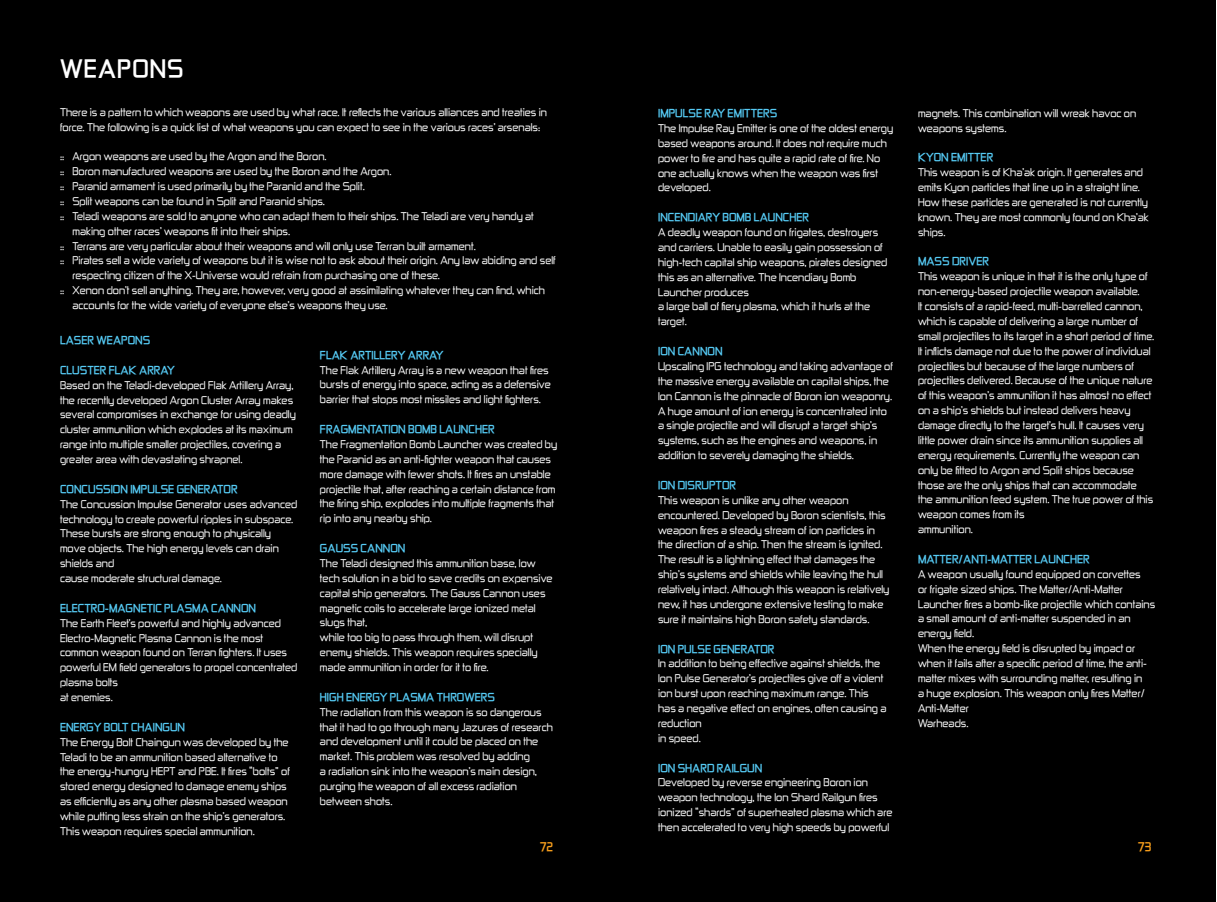
<style>
.page{position:relative;width:1217px;height:902px;background:#fff}
.page>*{position:absolute;margin:0;border:0;box-sizing:border-box;transform-origin:0 0}
.t1{font:700 21px "Zekton";color:#fff}
.t2{font:700 10.5px "Zekton";color:#f99f1c}
.t3{font:9.62px/14.9px "Zekton";color:#fff}
.t4{font:700 9.62px "Zekton";color:#56cbf5}
</style>
<div class="page">
<div style="left:0;top:0;width:1215px;height:901px;background:#000"></div>
<h1 class="t1" style="left:60px;top:53px;width:90px">WEAPONS</h1>
<p class="t3" style="left:60px;top:104px;width:488px">There is a pattern to which weapons are used by what race. It reflects the various alliances and treaties in force. The following is a quick list of what weapons you can expect to see in the various races’ arsenals:</p>
<p class="t3" style="left:60px;top:149px;width:268px">:: Argon weapons are used by the Argon and the Boron.</p>
<p class="t3" style="left:60px;top:164px;width:333px">:: Boron manufactured weapons are used by the Boron and the Argon.</p>
<p class="t3" style="left:60px;top:178px;width:306px">:: Paranid armament is used primarily by the Paranid and the Split.</p>
<p class="t3" style="left:60px;top:193px;width:266px">:: Split weapons can be found in Split and Paranid ships.</p>
<p class="t3" style="left:60px;top:208px;width:475px">:: Teladi weapons are sold to anyone who can adapt them to their ships. The Teladi are very handy at</p>
<p class="t3" style="left:72px;top:223px;width:219px">making other races’ weapons fit into their ships.</p>
<p class="t3" style="left:60px;top:238px;width:417px">:: Terrans are very particular about their weapons and will only use Terran built armament.</p>
<p class="t3" style="left:60px;top:253px;width:497px">:: Pirates sell a wide variety of weapons but it is wise not to ask about their origin. Any law abiding and self</p>
<p class="t3" style="left:72px;top:268px;width:369px">respecting citizen of the X-Universe would refrain from purchasing one of these.</p>
<p class="t3" style="left:60px;top:283px;width:486px">:: Xenon don’t sell anything. They are, however, very good at assimilating whatever they can find, which</p>
<p class="t3" style="left:72px;top:297px;width:317px">accounts for the wide variety of everyone else’s weapons they use.</p>
<p class="t4" style="left:60px;top:333px;width:8px">LAS</p>
<p class="t4" style="left:81px;top:333px;width:55px">ER WEAPONS</p>
<p class="t4" style="left:60px;top:363px;width:8px">CLUST</p>
<p class="t4" style="left:94px;top:363px;width:54px">ER FLAK ARRA</p>
<p class="t4" style="left:167px;top:363px;width:9px">Y</p>
<p class="t3" style="left:60px;top:377px;width:237px">Based on the Teladi-developed Flak Artillery Array, the recently developed Argon Cluster Array makes several compromises in exchange for using deadly cluster ammunition which explodes at its maximum range into multiple smaller projectiles, covering a greater area with devastating shrapnel.</p>
<p class="t4" style="left:60px;top:482px;width:9px">CONCUSS</p>
<p class="t4" style="left:111px;top:482px;width:45px">ION IMPULS</p>
<p class="t4" style="left:168px;top:482px;width:44px">E GENERATOR</p>
<p class="t3" style="left:60px;top:496px;width:239px">The Concussion Impulse Generator uses advanced technology to create powerful ripples in subspace.<br>These bursts are strong enough to physically move objects. The high energy levels can drain shields and<br>cause moderate structural damage.</p>
<p class="t4" style="left:60px;top:601px;width:26px">ELECTRO</p>
<p class="t4" style="left:105px;top:601px;width:74px">-MAGNETIC PLAS</p>
<p class="t4" style="left:192px;top:601px;width:28px">MA CANNON</p>
<p class="t3" style="left:60px;top:615px;width:239px">The Earth Fleet’s powerful and highly advanced Electro-Magnetic Plasma Cannon is the most common weapon found on Terran fighters. It uses powerful EM field generators to propel concentrated plasma bolts<br>at enemies.</p>
<p class="t4" style="left:60px;top:720px;width:58px">ENERGY BOLT</p>
<p class="t4" style="left:131px;top:720px;width:48px">CHAINGUN</p>
<p class="t3" style="left:60px;top:734px;width:231px">The Energy Bolt Chaingun was developed by the Teladi to be an ammunition based alternative to the energy-hungry HEPT and PBE. It fires “bolts” of stored energy designed to damage enemy ships as efficiently as any other plasma based weapon while putting less strain on the ship’s generators.<br>This weapon requires special ammunition.</p>
<p class="t4" style="left:320px;top:348px;width:39px">FLAK ART</p>
<p class="t4" style="left:371px;top:348px;width:45px">ILLERY ARRA</p>
<p class="t4" style="left:435px;top:348px;width:9px">Y</p>
<p class="t3" style="left:320px;top:362px;width:232px">The Flak Artillery Array is a new weapon that fires bursts of energy into space, acting as a defensive barrier that stops most missiles and light fighters.</p>
<p class="t4" style="left:320px;top:422px;width:51px">FRAGMENTAT</p>
<p class="t4" style="left:388px;top:422px;width:59px">ION BOMB LAUNC</p>
<p class="t4" style="left:475px;top:422px;width:21px">HER</p>
<p class="t3" style="left:320px;top:436px;width:239px">The Fragmentation Bomb Launcher was created by the Paranid as an anti-fighter weapon that causes more damage with fewer shots. It fires an unstable projectile that, after reaching a certain distance from the firing ship, explodes into multiple fragments that rip into any nearby ship.</p>
<p class="t4" style="left:320px;top:541px;width:17px">GAUSS</p>
<p class="t4" style="left:360px;top:541px;width:9px">CANNON</p>
<p class="t3" style="left:320px;top:555px;width:234px">The Teladi designed this ammunition base, low tech solution in a bid to save credits on expensive capital ship generators. The Gauss Cannon uses magnetic coils to accelerate large ionized metal slugs that,<br>while too big to pass through them, will disrupt enemy shields. This weapon requires specially made ammunition in order for it to fire.</p>
<p class="t4" style="left:320px;top:690px;width:85px">HIGH ENERGY PLAS</p>
<p class="t4" style="left:418px;top:690px;width:71px">MA THROWERS</p>
<p class="t3" style="left:320px;top:704px;width:234px">The radiation from this weapon is so dangerous that it had to go through many Jazuras of research and development until it could be placed on the market. This problem was resolved by adding<br>a radiation sink into the weapon’s main design, purging the weapon of all excess radiation between shots.</p>
<p class="t4" style="left:658px;top:106px;width:25px">IMPULS</p>
<p class="t4" style="left:696px;top:106px;width:75px">E RAY EMITTERS</p>
<p class="t3" style="left:658px;top:120px;width:236px">The Impulse Ray Emitter is one of the oldest energy based weapons around. It does not require much power to fire and has quite a rapid rate of fire. No one actually knows when the weapon was first developed.</p>
<p class="t4" style="left:658px;top:210px;width:104px">INCENDIARY BOMB LAUNC</p>
<p class="t4" style="left:789px;top:210px;width:21px">HER</p>
<p class="t3" style="left:658px;top:224px;width:231px">A deadly weapon found on frigates, destroyers and carriers. Unable to easily gain possession of high-tech capital ship weapons, pirates designed this as an alternative. The Incendiary Bomb Launcher produces<br>a large ball of fiery plasma, which it hurls at the target.</p>
<p class="t4" style="left:658px;top:344px;width:28px">ION CANNON</p>
<p class="t3" style="left:658px;top:358px;width:236px">Upscaling IPG technology and taking advantage of the massive energy available on capital ships, the Ion Cannon is the pinnacle of Boron ion weaponry.<br>A huge amount of ion energy is concentrated into a single projectile and will disrupt a target ship’s systems, such as the engines and weapons, in addition to severely damaging the shields.</p>
<p class="t4" style="left:658px;top:478px;width:38px">ION DISRU</p>
<p class="t4" style="left:709px;top:478px;width:15px">PTOR</p>
<p class="t3" style="left:658px;top:492px;width:233px">This weapon is unlike any other weapon encountered. Developed by Boron scientists, this weapon fires a steady stream of ion particles in the direction of a ship. Then the stream is ignited.<br>The result is a lightning effect that damages the ship’s systems and shields while leaving the hull relatively intact. Although this weapon is relatively new, it has undergone extensive testing to make sure it maintains high Boron safety standards.</p>
<p class="t4" style="left:658px;top:641px;width:34px">ION PULS</p>
<p class="t4" style="left:705px;top:641px;width:44px">E GENERATOR</p>
<p class="t3" style="left:658px;top:656px;width:230px">In addition to being effective against shields, the Ion Pulse Generator’s projectiles give off a violent ion burst upon reaching maximum range. This has a negative effect on engines, often causing a reduction<br>in speed.</p>
<p class="t4" style="left:658px;top:760px;width:98px">ION SHARD RAILGUN</p>
<p class="t3" style="left:658px;top:775px;width:236px">Developed by reverse engineering Boron ion weapon technology, the Ion Shard Railgun fires ionized “shards” of superheated plasma which are then accelerated to very high speeds by powerful</p>
<p class="t3" style="left:918px;top:105px;width:220px">magnets. This combination will wreak havoc on weapons systems.</p>
<p class="t4" style="left:918px;top:150px;width:76px">KYON EMITTER</p>
<p class="t3" style="left:918px;top:165px;width:232px">This weapon is of Kha’ak origin. It generates and emits Kyon particles that line up in a straight line.<br>How these particles are generated is not currently known. They are most commonly found on Kha’ak ships.</p>
<p class="t4" style="left:918px;top:254px;width:17px">MASS</p>
<p class="t4" style="left:952px;top:254px;width:38px">DRIVER</p>
<p class="t3" style="left:918px;top:269px;width:238px">This weapon is unique in that it is the only type of non-energy-based projectile weapon available.<br>It consists of a rapid-feed, multi-barrelled cannon, which is capable of delivering a large number of small projectiles to its target in a short period of time.<br>It inflicts damage not due to the power of individual projectiles but because of the large numbers of projectiles delivered. Because of the unique nature of this weapon’s ammunition it has almost no effect on a ship’s shields but instead delivers heavy damage directly to the target’s hull. It causes very little power drain since its ammunition supplies all energy requirements. Currently the weapon can only be fitted to Argon and Split ships because those are the only ships that can accommodate<br>the ammunition feed system. The true power of this weapon comes from its<br>ammunition.</p>
<p class="t4" style="left:918px;top:552px;width:16px">MATT</p>
<p class="t4" style="left:945px;top:552px;width:26px">ER/ANT</p>
<p class="t4" style="left:985px;top:552px;width:23px">I-MATT</p>
<p class="t4" style="left:1019px;top:552px;width:23px">ER LAUNC</p>
<p class="t4" style="left:1070px;top:552px;width:21px">HER</p>
<p class="t3" style="left:918px;top:566px;width:239px">A weapon usually found equipped on corvettes<br>or frigate sized ships. The Matter/Anti-Matter Launcher fires a bomb-like projectile which contains a small amount of anti-matter suspended in an energy field.<br>When the energy field is disrupted by impact or when it fails after a specific period of time, the anti&shy;matter mixes with surrounding matter, resulting in<br>a huge explosion. This weapon only fires Matter/ Anti-Matter<br>Warheads.</p>
<p class="t2" style="left:540px;top:839px;width:15px">72</p>
<p class="t2" style="left:1137px;top:839px;width:15px">73</p>
</div>
